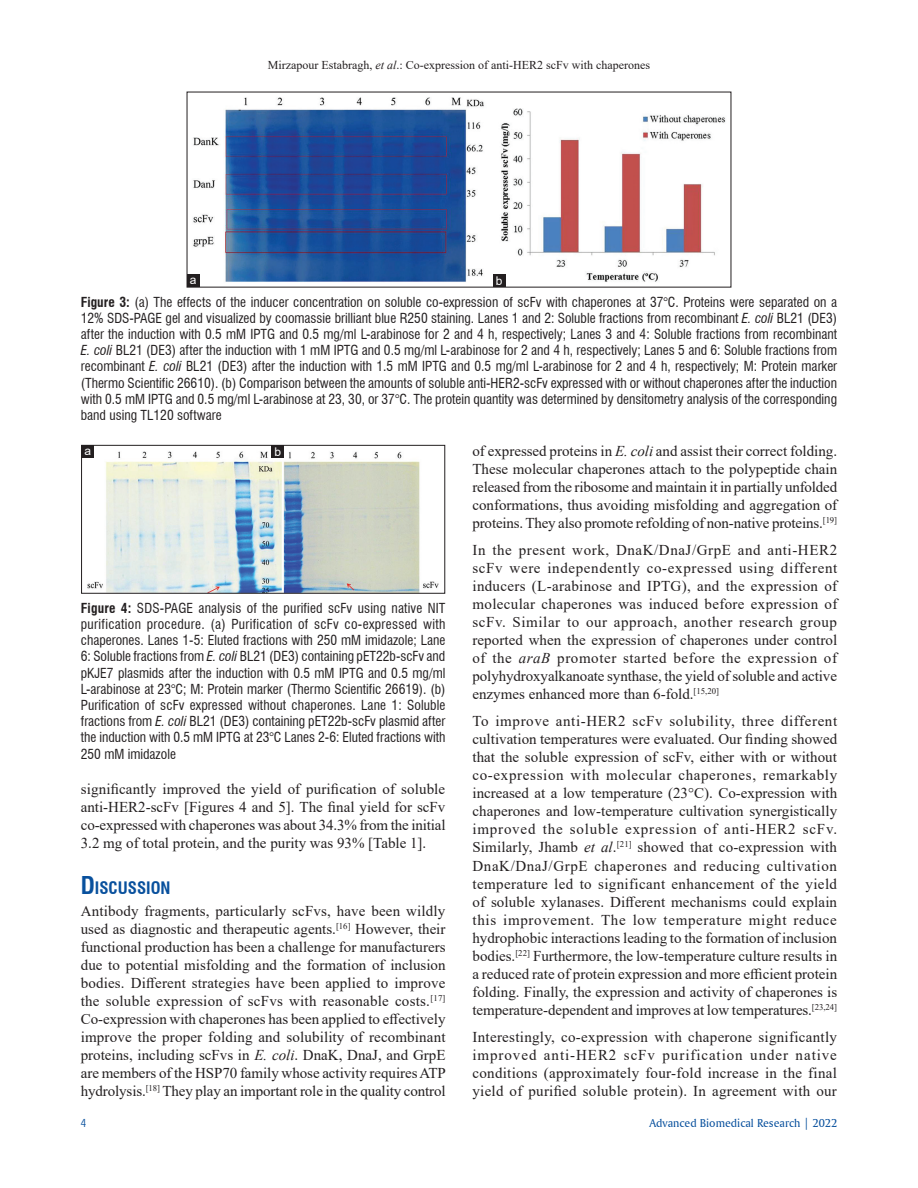
<style>
.page{position:relative;width:918px;height:1188px;background:#fff}
.page>*{position:absolute;margin:0;border:0;box-sizing:border-box;transform-origin:0 0}
.t1{font:700 condensed 16.8px "Swiss 721 BT";color:#08509d}
.TX{font:15px/18.1px "Times New Roman";letter-spacing:-.005em;color:#231f20;text-align:justify}
.FGC{font:condensed 13.5px/16.2px "Swiss 721 BT";color:#231f20;text-align:justify}
.t2{font:12px "Times New Roman";color:#231f20}
.t3{font:12px "Amerigo BT Roman A";color:#08509d}
.LABEL{font:12px "Arial";color:#fff}
.t4{font:12px "Bell Centennial BT Address";color:#08509d}
.s1{font-style:italic}
.s2{font-weight:700}
.s3{font-size:24px}
</style>
<div class="page">
<img style="left:189px;top:97px;width:537px;height:185px">
<div style="left:493px;top:275px;width:13px;height:12px;background:#231f20"></div>
<div style="left:187px;top:275px;width:13px;height:12px;background:#231f20"></div>
<img style="left:87px;top:447px;width:352px;height:144px">
<div style="left:81px;top:445px;width:364px;height:148px;border:1px solid #231f20"></div>
<div style="left:272px;top:445px;width:12px;height:13px;background:#231f20"></div>
<div style="left:81px;top:445px;width:13px;height:13px;background:#231f20"></div>
<p class="t2" style="left:268px;top:56px;width:384px">Mirzapour Estabragh, <span class="s1">et al</span>.: Co‑expression of anti‑HER2 scFv with chaperones</p>
<p class="LABEL" style="left:190px;top:272px;width:8px">a</p>
<p class="LABEL" style="left:496px;top:273px;width:8px">b</p>
<p class="FGC" style="left:81px;top:294px;width:758px"><span class="s2">Figure 3:</span> (a) The effects of the inducer concentration on soluble co‑expression of scFv with chaperones at 37°C. Proteins were separated on a 12% SDS‑PAGE gel and visualized by coomassie brilliant blue R250 staining. Lanes 1 and 2: Soluble fractions from recombinant <span class="s1">E. coli</span> BL21 (DE3) after the induction with 0.5 mM IPTG and 0.5 mg/ml L‑arabinose for 2 and 4 h, respectively; Lanes 3 and 4: Soluble fractions from recombinant <span class="s1">E. coli</span> BL21 (DE3) after the induction with 1 mM IPTG and 0.5 mg/ml L‑arabinose for 2 and 4 h, respectively; Lanes 5 and 6: Soluble fractions from recombinant <span class="s1">E. coli</span> BL21 (DE3) after the induction with 1.5 mM IPTG and 0.5 mg/ml L‑arabinose for 2 and 4 h, respectively; M: Protein marker (Thermo Scientific 26610). (b) Comparison between the amounts of soluble anti‑HER2‑scFv expressed with or without chaperones after the induction with 0.5 mM IPTG and 0.5 mg/ml L‑arabinose at 23, 30, or 37°C. The protein quantity was determined by densitometry analysis of the corresponding band using TL120 software</p>
<p class="LABEL" style="left:84px;top:442px;width:8px">a</p>
<p class="LABEL" style="left:275px;top:443px;width:8px">b</p>
<p class="FGC" style="left:81px;top:600px;width:366px"><span class="s2">Figure 4:</span> SDS‑PAGE analysis of the purified scFv using native NIT purification procedure. (a) Purification of scFv co‑expressed with chaperones. Lanes 1‑5: Eluted fractions with 250 mM imidazole; Lane 6: Soluble fractions from <span class="s1">E. coli</span> BL21 (DE3) containing pET22b‑scFv and pKJE7 plasmids after the induction with 0.5 mM IPTG and 0.5 mg/ml L‑arabinose at 23°C; M: Protein marker (Thermo Scientific 26619). (b)<br>Purification of scFv expressed without chaperones. Lane 1: Soluble fractions from <span class="s1">E. coli</span> BL21 (DE3) containing pET22b‑scFv plasmid after the induction with 0.5 mM IPTG at 23°C Lanes 2‑6: Eluted fractions with 250 mM imidazole</p>
<p class="TX" style="left:81px;top:780px;width:366px">significantly improved the yield of purification of soluble anti‑HER2‑scFv [Figures 4 and 5]. The final yield for scFv co‑expressed with chaperones was about 34.3% from the initial 3.2 mg of total protein, and the purity was 93% [Table 1].</p>
<h1 class="t1" style="left:81px;top:878px;width:91px"><span class="s3">D</span>ISCUSSION</h1>
<p class="TX" style="left:81px;top:902px;width:367px">Antibody fragments, particularly scFvs, have been wildly used as diagnostic and therapeutic agents.<sup>[16]</sup> However, their functional production has been a challenge for manufacturers due to potential misfolding and the formation of inclusion bodies. Different strategies have been applied to improve the soluble expression of scFvs with reasonable costs.<sup>[17] </sup>Co‑expression with chaperones has been applied to effectively improve the proper folding and solubility of recombinant proteins, including scFvs in <span class="s1">E. coli</span>. DnaK, DnaJ, and GrpE are members of the HSP70 family whose activity requires ATP hydrolysis.<sup>[18]</sup> They play an important role in the quality control</p>
<p class="TX" style="left:472px;top:441px;width:366px">of expressed proteins in <span class="s1">E. coli</span> and assist their correct folding.<br>These molecular chaperones attach to the polypeptide chain released from the ribosome and maintain it in partially unfolded conformations, thus avoiding misfolding and aggregation of proteins. They also promote refolding of non‑native proteins.<sup>[19]</sup></p>
<p class="TX" style="left:472px;top:540px;width:366px">In the present work, DnaK/DnaJ/GrpE and anti‑HER2 scFv were independently co‑expressed using different inducers (L‑arabinose and IPTG), and the expression of molecular chaperones was induced before expression of scFv. Similar to our approach, another research group reported when the expression of chaperones under control of the <span class="s1">araB</span> promoter started before the expression of polyhydroxyalkanoate synthase, the yield of soluble and active enzymes enhanced more than 6‑fold.<sup>[15,20]</sup></p>
<p class="TX" style="left:472px;top:711px;width:366px">To improve anti‑HER2 scFv solubility, three different cultivation temperatures were evaluated. Our finding showed that the soluble expression of scFv, either with or without co‑expression with molecular chaperones, remarkably increased at a low temperature (23°C). Co‑expression with chaperones and low‑temperature cultivation synergistically improved the soluble expression of anti‑HER2 scFv.<br>Similarly, Jhamb <span class="s1">et al</span>.<sup>[21]</sup> showed that co‑expression with DnaK/DnaJ/GrpE chaperones and reducing cultivation temperature led to significant enhancement of the yield of soluble xylanases. Different mechanisms could explain this improvement. The low temperature might reduce hydrophobic interactions leading to the formation of inclusion bodies.<sup>[22]</sup> Furthermore, the low‑temperature culture results in a reduced rate of protein expression and more efficient protein folding. Finally, the expression and activity of chaperones is temperature‑dependent and improves at low temperatures.<sup>[23,24]</sup></p>
<p class="TX" style="left:473px;top:1027px;width:366px">Interestingly, co‑expression with chaperone significantly improved anti‑HER2 scFv purification under native conditions (approximately four‑fold increase in the final yield of purified soluble protein). In agreement with our</p>
<p class="t4" style="left:81px;top:1116px;width:7px">4</p>
<p class="t3" style="left:649px;top:1116px;width:189px">Advanced Biomedical Research | 2022</p>
</div>
